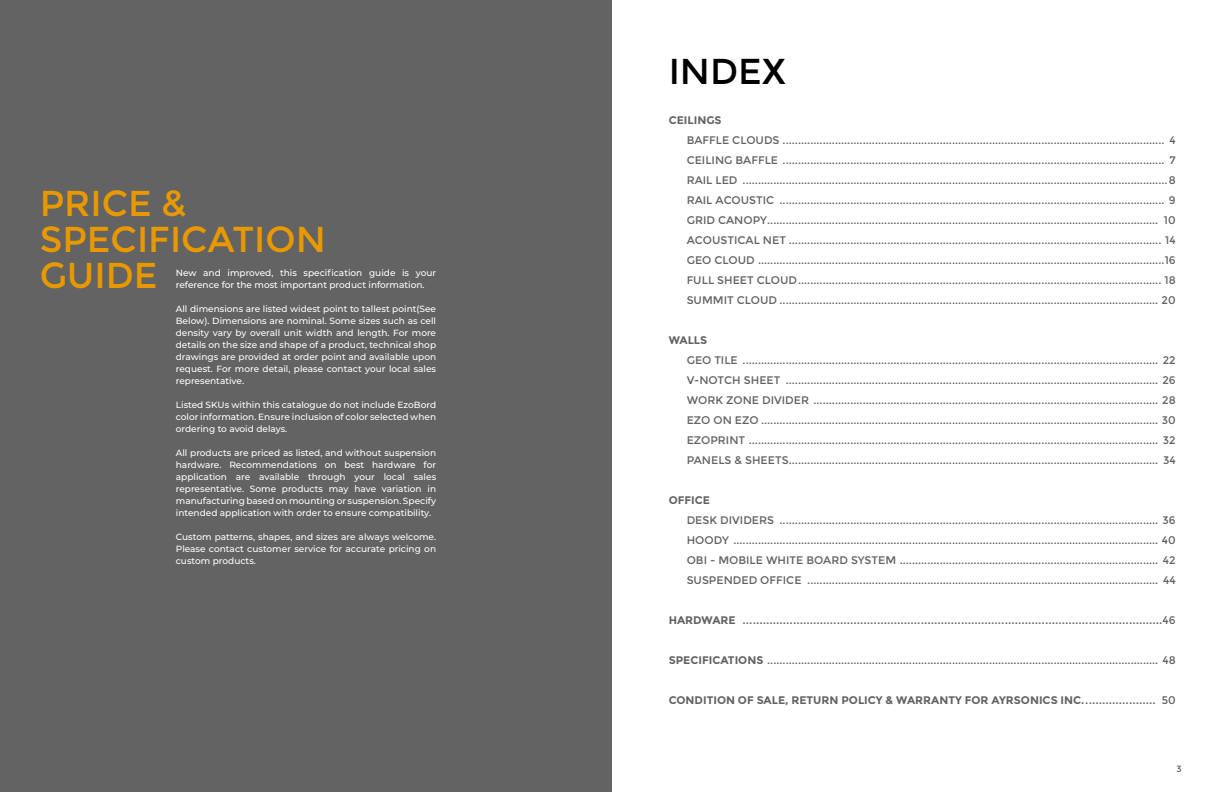
<style>
.page{position:relative;width:1224px;height:792px;background:#fff}
.page>*{position:absolute;margin:0;border:0;box-sizing:border-box;transform-origin:0 0}
.t1{font:36px/36px "Montserrat";color:#e99900}
.t2{font:36px "Montserrat";color:#000}
.t3{font:12px "Montserrat";color:#646363}
.t4{font:11px/20px "Montserrat";color:#646363;text-align:justify}
.t5{font:700 11px "Montserrat";color:#646363}
.t6{font:500 9px/12px "Montserrat";color:#fff;text-align:justify}
.t7{font:9px "Montserrat";color:#646363}
.s1{font-weight:700;font-size:11px}
.s2{font-size:11px}
.s3{font-weight:700}
.s4{font-weight:400;font-size:12px}
.s5{font-weight:400}
</style>
<div class="page">
<div style="left:0;top:0;width:612px;height:792px;background:#646363"></div>
<h1 class="t1" style="left:40px;top:186px;width:288px">PRICE &amp;<br>SPECIFICATION<br>GUIDE</h1>
<p class="t6" style="left:176px;top:266px;width:262px">New and improved, this specification guide is your reference for the most important product information.</p>
<p class="t6" style="left:176px;top:302px;width:262px">All dimensions are listed widest point to tallest point(See Below). Dimensions are nominal. Some sizes such as cell density vary by overall unit width and length. For more details on the size and shape of a product, technical shop drawings are provided at order point and available upon request. For more detail, please contact your local sales representative.</p>
<p class="t6" style="left:176px;top:398px;width:262px">Listed SKUs within this catalogue do not include EzoBord color information. Ensure inclusion of color selected when ordering to avoid delays.</p>
<p class="t6" style="left:176px;top:446px;width:262px">All products are priced as listed, and without suspension hardware. Recommendations on best hardware for application are available through your local sales representative. Some products may have variation in manufacturing based on mounting or suspension. Specify intended application with order to ensure compatibility.</p>
<p class="t6" style="left:176px;top:530px;width:262px">Custom patterns, shapes, and sizes are always welcome.<br>Please contact customer service for accurate pricing on custom products.</p>
<h1 class="t2" style="left:669px;top:50px;width:119px">INDEX</h1>
<p class="t5" style="left:669px;top:114px;width:54px">CEILINGS</p>
<p class="t4" style="left:687px;top:130px;width:491px">BAFFLE CLOUDS ............................................................................................................................ 4<br>CEILING BAFFLE ............................................................................................................................ 7<br>RAIL LED ..........................................................................................................................................8<br>RAIL ACOUSTIC ............................................................................................................................. 9<br>GRID CANOPY............................................................................................................................... 10<br>ACOUSTICAL NET ......................................................................................................................... 14<br>GEO CLOUD ....................................................................................................................................16<br>FULL SHEET CLOUD...................................................................................................................... 18<br>SUMMIT CLOUD ........................................................................................................................... 20</p>
<p class="t5" style="left:669px;top:334px;width:40px">WALLS</p>
<p class="t4" style="left:687px;top:350px;width:491px">GEO TILE ....................................................................................................................................... 22<br>V-NOTCH SHEET ......................................................................................................................... 26<br>WORK ZONE DIVIDER ................................................................................................................ 28<br>EZO ON EZO ................................................................................................................................. 30<br>EZOPRINT ..................................................................................................................................... 32<br>PANELS &amp; SHEETS........................................................................................................................ 34</p>
<p class="t5" style="left:669px;top:494px;width:43px">OFFICE</p>
<p class="t4" style="left:687px;top:510px;width:491px">DESK DIVIDERS ........................................................................................................................... 36<br>HOODY .......................................................................................................................................... 40<br>OBI - MOBILE WHITE BOARD SYSTEM .................................................................................... 42<br>SUSPENDED OFFICE .................................................................................................................. 44</p>
<p class="t3" style="left:669px;top:613px;width:508px"><span class="s1">HARDWARE</span> .............................................................................................................................<span class="s2">46</span></p>
<p class="t4" style="left:669px;top:650px;width:509px"><span class="s3">SPECIFICATIONS</span> ............................................................................................................................... 48</p>
<p class="t5" style="left:669px;top:694px;width:509px">CONDITION OF SALE, RETURN POLICY &amp; WARRANTY FOR AYRSONICS INC.<span class="s4">.....................</span> <span class="s5">50</span></p>
<p class="t7" style="left:1177px;top:764px;width:7px">3</p>
</div>
